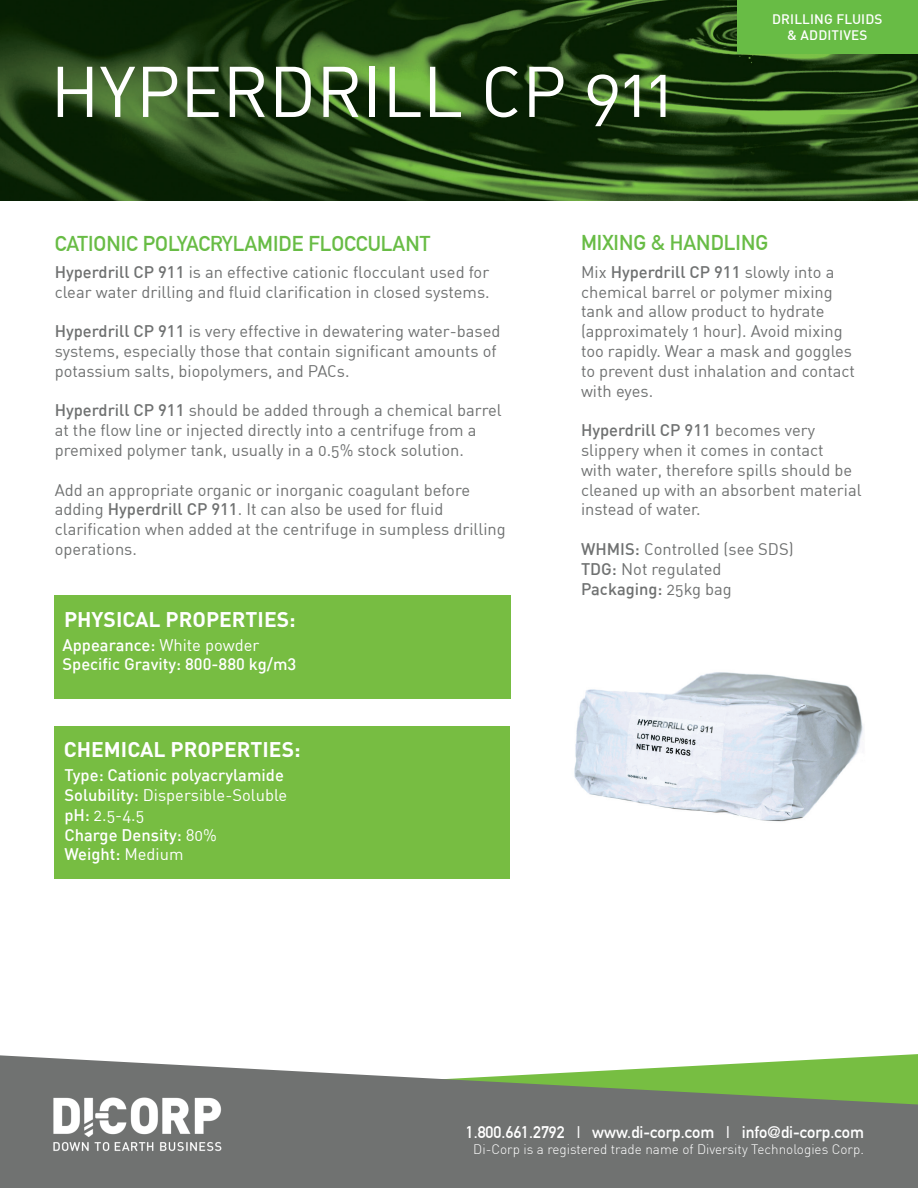
<style>
.page{position:relative;width:918px;height:1188px;background:#fff}
.page>*{position:absolute;margin:0;border:0;box-sizing:border-box;transform-origin:0 0}
.t1{font:70.5px "DIN Regular Alternate";color:#fff}
.t2{font:700 21px "DIN Alternate";color:#68bc45}
.t3{font:700 21px "DIN";color:#fff}
.t4{font:16.5px/19.8px "DIN Regular Alternate";color:#6f7171}
.t5{font:500 16.5px/19.8px "DIN";color:#fff}
.t6{font:500 16.5px "DIN";color:#6f7171}
.t7{font:700 16.5px "DIN Alternate";color:#fff}
.t8{font:16.5px/19.8px "DIN Regular Alternate";color:#fff}
.t9{font:300 13.5px "DIN";color:#fff}
.t10{font:500 13.5px/16.2px "DIN";letter-spacing:.01em;color:#fff;text-align:center}
.s1{font-family:"DIN";font-weight:500}
.s2{font-family:"DIN Regular Alternate";font-weight:400}
</style>
<div class="page">
<svg style="left:0;top:1055px;width:918px;height:133px;fill:#707271"></svg>
<img style="left:0;top:0;width:918px;height:201px">
<div style="left:54px;top:596px;width:456px;height:103px;background:#77bd42"></div>
<div style="left:54px;top:726px;width:455px;height:153px;background:#77bd42"></div>
<img style="left:52px;top:1096px;width:171px;height:57px">
<div style="left:737px;top:0;width:181px;height:54px;background:#68bc45"></div>
<img style="left:574px;top:672px;width:290px;height:150px">
<h1 class="t1" style="left:50px;top:48px;width:625px">HYPERDRILL CP 911</h1>
<p class="t10" style="left:772px;top:10px;width:112px">DRILLING FLUIDS &amp; ADDITIVES</p>
<p class="t2" style="left:55px;top:227px;width:377px">CATIONIC POLYACRYLAMIDE FLOCCULANT</p>
<p class="t2" style="left:581px;top:227px;width:189px">MIXING &amp; HANDLING</p>
<p class="t4" style="left:55px;top:262px;width:436px"><span class="s1">Hyperdrill CP 911</span> is an effective cationic flocculant used for clear water drilling and fluid clarification in closed systems.</p>
<p class="t4" style="left:55px;top:321px;width:447px"><span class="s1">Hyperdrill CP 911</span> is very effective in dewatering water-based systems, especially those that contain significant amounts of potassium salts, biopolymers, and PACs.</p>
<p class="t4" style="left:55px;top:400px;width:449px"><span class="s1">Hyperdrill CP 911</span> should be added through a chemical barrel at the flow line or injected directly into a centrifuge from a premixed polymer tank, usually in a 0.5% stock solution.</p>
<p class="t4" style="left:55px;top:479px;width:453px">Add an appropriate organic or inorganic coagulant before adding <span class="s1">Hyperdrill CP 911</span>. It can also be used for fluid clarification when added at the centrifuge in sumpless drilling operations.</p>
<p class="t6" style="left:581px;top:261px;width:255px"><span class="s2">Mix</span> Hyperdrill CP 911 <span class="s2">slowly into a</span></p>
<p class="t4" style="left:581px;top:281px;width:276px">chemical barrel or polymer mixing tank and allow product to hydrate (approximately 1 hour). Avoid mixing too rapidly. Wear a mask and goggles to prevent dust inhalation and contact with eyes.</p>
<p class="t6" style="left:581px;top:420px;width:236px">Hyperdrill CP 911 <span class="s2">becomes very</span></p>
<p class="t4" style="left:581px;top:440px;width:282px">slippery when it comes in contact<br>with water, therefore spills should be cleaned up with an absorbent material instead of water.</p>
<p class="t4" style="left:581px;top:539px;width:214px"><span class="s1">WHMIS:</span> Controlled (see SDS)<br><span class="s1">TDG:</span> Not regulated</p>
<p class="t6" style="left:581px;top:578px;width:152px">Packaging: <span class="s2">25kg bag</span></p>
<p class="t3" style="left:64px;top:606px;width:233px">PHYSICAL PROPERTIES:</p>
<p class="t5" style="left:62px;top:634px;width:235px">Appearance: <span class="s2">White powder<br></span>Specific Gravity: 800-880 kg/m3</p>
<p class="t3" style="left:64px;top:736px;width:238px">CHEMICAL PROPERTIES:</p>
<p class="t5" style="left:64px;top:765px;width:221px">Type: Cationic polyacrylamide</p>
<p class="t8" style="left:64px;top:785px;width:224px"><span class="s1">Solubility:</span> Dispersible-Soluble <span class="s1">pH:</span> 2.5-4.5</p>
<p class="t5" style="left:64px;top:824px;width:154px">Charge Density: <span class="s2">80%<br></span>Weight: <span class="s2">Medium</span></p>
<p class="t7" style="left:466px;top:1119px;width:400px">1.800.661.2792 | www.di-corp.com | info@di-corp.com</p>
<p class="t9" style="left:473px;top:1141px;width:392px">Di-Corp is a registered trade name of Diversity Technologies Corp.</p>
</div>
